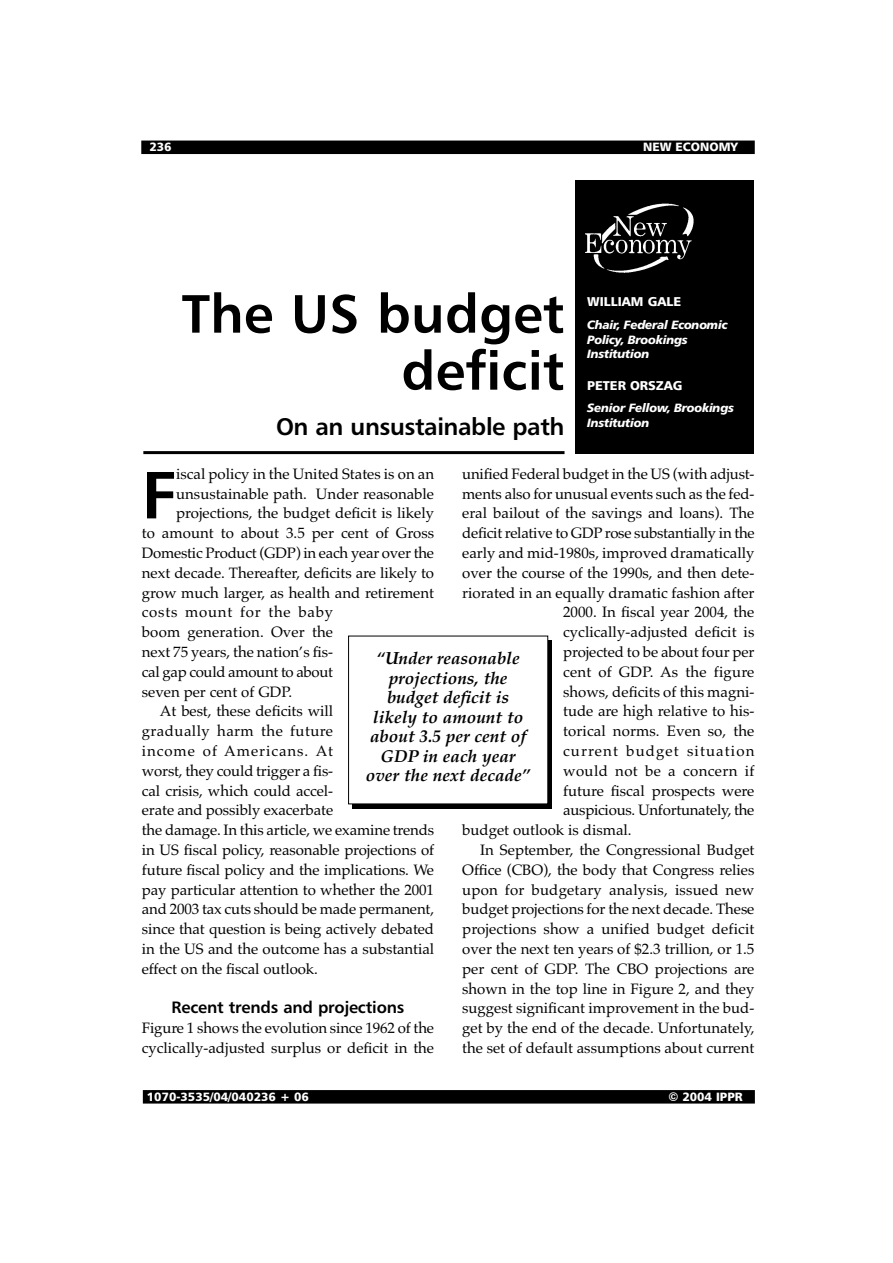
<style>
.page{position:relative;width:893px;height:1263px;background:#fff}
.page>*{position:absolute;margin:0;border:0;box-sizing:border-box;transform-origin:0 0}
.t1{font:66.9px "Humanist 777 BT Bold B";color:#000}
.t2{font:54px/57px "Humanist 777 BT Bold B";color:#000;text-align:right}
.t3{font:24px "Humanist 777 BT Bold B";letter-spacing:-.02em;color:#000}
.t4{font:italic 700 17.25px/19.5px "Palatino";color:#000;text-align:center}
.t5{font:16.5px "Humanist 777 BT Bold B";letter-spacing:-.01em;color:#000}
.t6{font:15px/19.8px "Palatino";color:#000}
.t7{font:15px "Palatino";letter-spacing:-.02em;color:#000}
.t8{font:15px "Palatino";letter-spacing:.03em;color:#000}
.t9{font:15px "Palatino";letter-spacing:.075em;color:#000}
.t10{font:15px "Palatino";letter-spacing:.05em;color:#000}
.t11{font:15px "Palatino";letter-spacing:.065em;color:#000}
.t12{font:15px "Palatino";letter-spacing:.025em;color:#000}
.t13{font:12.75px "Humanist 777 BT Black B";color:#fff}
.t14{font:12px/14.9px "Humanist 777 BT Black Italic B";letter-spacing:-.03em;color:#fff}
.t15{font:12px "Humanist 777 BT Black B";color:#fff}
</style>
<div class="page">
<div style="left:352px;top:640px;width:200px;height:169px;background:#000"></div>
<div style="left:141px;top:141px;width:613px;height:13px;background:#000"></div>
<div style="left:143px;top:1090px;width:611px;height:14px;background:#000"></div>
<div style="left:349px;top:636px;width:198px;height:168px;background:#fff"></div>
<hr style="left:143px;top:451px;width:421px;height:3px;background:#000">
<div style="left:575px;top:180px;width:178px;height:274px;background:#000"></div>
<img style="left:585px;top:203px;width:109px;height:70px">
<p class="t15" style="left:149px;top:142px;width:24px">236</p>
<p class="t15" style="left:643px;top:142px;width:96px">NEW ECONOMY</p>
<h2 class="t2" style="left:182px;top:292px;width:384px">The US budget deficit</h2>
<h3 class="t3" style="left:276px;top:416px;width:290px">On an unsustainable path</h3>
<p class="t13" style="left:587px;top:296px;width:96px">WILLIAM GALE</p>
<p class="t14" style="left:587px;top:318px;width:142px">Chair, Federal Economic<br>Policy, Brookings<br>Institution</p>
<p class="t13" style="left:587px;top:380px;width:97px">PETER ORSZAG</p>
<p class="t14" style="left:587px;top:402px;width:148px">Senior Fellow, Brookings<br>Institution</p>
<h1 class="t1" style="left:142px;top:467px;width:36px">F</h1>
<p class="t6" style="left:176px;top:466px;width:259px">iscal policy in the United States is on an</p>
<p class="t6" style="left:462px;top:466px;width:294px">unified Federal budget in the US (with adjust-</p>
<p class="t6" style="left:462px;top:485px;width:294px">ments also for unusual events such as the fed-</p>
<p class="t6" style="left:462px;top:505px;width:294px">eral bailout of the savings and loans). The</p>
<p class="t6" style="left:462px;top:525px;width:294px">deficit relative to GDP rose substantially in the</p>
<p class="t6" style="left:462px;top:545px;width:294px">early and mid-1980s, improved dramatically</p>
<p class="t6" style="left:462px;top:565px;width:294px">over the course of the 1990s, and then dete-</p>
<p class="t6" style="left:462px;top:584px;width:294px">riorated in an equally dramatic fashion after</p>
<p class="t6" style="left:563px;top:604px;width:193px">2000. In fiscal year 2004, the</p>
<p class="t6" style="left:563px;top:624px;width:193px">cyclically-adjusted deficit is</p>
<p class="t6" style="left:563px;top:644px;width:193px">projected to be about four per</p>
<p class="t6" style="left:563px;top:664px;width:193px">cent of GDP. As the figure</p>
<p class="t6" style="left:563px;top:683px;width:193px">shows, deficits of this magni-</p>
<p class="t6" style="left:563px;top:703px;width:193px">tude are high relative to his-</p>
<p class="t6" style="left:563px;top:723px;width:193px">torical norms. Even so, the</p>
<p class="t9" style="left:563px;top:745px;width:193px">current budget situation</p>
<p class="t12" style="left:563px;top:765px;width:193px">would not be a concern if</p>
<p class="t6" style="left:563px;top:782px;width:193px">future fiscal prospects were</p>
<p class="t6" style="left:563px;top:802px;width:193px">auspicious. Unfortunately, the</p>
<p class="t6" style="left:462px;top:822px;width:171px">budget outlook is dismal.</p>
<p class="t6" style="left:480px;top:842px;width:276px">In September, the Congressional Budget</p>
<p class="t6" style="left:462px;top:862px;width:294px">Office (CBO), the body that Congress relies</p>
<p class="t6" style="left:462px;top:881px;width:294px">upon for budgetary analysis, issued new</p>
<p class="t6" style="left:462px;top:901px;width:294px">budget projections for the next decade. These</p>
<p class="t6" style="left:462px;top:921px;width:294px">projections show a unified budget deficit</p>
<p class="t6" style="left:462px;top:941px;width:294px">over the next ten years of $2.3 trillion, or 1.5</p>
<p class="t6" style="left:462px;top:961px;width:294px">per cent of GDP. The CBO projections are</p>
<p class="t6" style="left:462px;top:980px;width:294px">shown in the top line in Figure 2, and they</p>
<p class="t6" style="left:462px;top:1000px;width:294px">suggest significant improvement in the bud-</p>
<p class="t6" style="left:462px;top:1020px;width:294px">get by the end of the decade. Unfortunately,</p>
<p class="t6" style="left:462px;top:1040px;width:294px">the set of default assumptions about current</p>
<p class="t6" style="left:176px;top:485px;width:259px">unsustainable path. Under reasonable</p>
<p class="t6" style="left:176px;top:505px;width:259px">projections, the budget deficit is likely</p>
<p class="t6" style="left:142px;top:525px;width:294px">to amount to about 3.5 per cent of Gross</p>
<p class="t6" style="left:142px;top:545px;width:294px">Domestic Product (GDP) in each year over the</p>
<p class="t6" style="left:142px;top:565px;width:294px">next decade. Thereafter, deficits are likely to</p>
<p class="t6" style="left:142px;top:584px;width:294px">grow much larger, as health and retirement</p>
<p class="t10" style="left:142px;top:606px;width:193px">costs mount for the baby</p>
<p class="t6" style="left:142px;top:624px;width:193px">boom generation. Over the</p>
<p class="t6" style="left:142px;top:644px;width:193px">next 75 years, the nation’s fis-</p>
<p class="t7" style="left:142px;top:666px;width:193px">cal gap could amount to about</p>
<p class="t6" style="left:142px;top:683px;width:152px">seven per cent of GDP.</p>
<p class="t6" style="left:160px;top:703px;width:175px">At best, these deficits will</p>
<p class="t8" style="left:142px;top:725px;width:193px">gradually harm the future</p>
<p class="t11" style="left:142px;top:745px;width:193px">income of Americans. At</p>
<p class="t6" style="left:142px;top:763px;width:193px">worst, they could trigger a fis-</p>
<p class="t6" style="left:142px;top:782px;width:193px">cal crisis, which could accel-</p>
<p class="t6" style="left:142px;top:802px;width:193px">erate and possibly exacerbate</p>
<p class="t6" style="left:142px;top:822px;width:294px">the damage. In this article, we examine trends</p>
<p class="t6" style="left:142px;top:842px;width:294px">in US fiscal policy, reasonable projections of</p>
<p class="t6" style="left:142px;top:862px;width:294px">future fiscal policy and the implications. We</p>
<p class="t6" style="left:142px;top:881px;width:294px">pay particular attention to whether the 2001</p>
<p class="t6" style="left:142px;top:901px;width:294px">and 2003 tax cuts should be made permanent,</p>
<p class="t6" style="left:142px;top:921px;width:294px">since that question is being actively debated</p>
<p class="t6" style="left:142px;top:941px;width:294px">in the US and the outcome has a substantial</p>
<p class="t6" style="left:142px;top:961px;width:177px">effect on the fiscal outlook.</p>
<p class="t5" style="left:171px;top:1001px;width:234px">Recent trends and projections</p>
<p class="t6" style="left:142px;top:1020px;width:294px">Figure 1 shows the evolution since 1962 of the cyclically-adjusted surplus or deficit in the</p>
<p class="t4" style="left:366px;top:650px;width:166px">“Under reasonable projections, the budget deficit is likely to amount to about 3.5 per cent of<br>GDP in each year over the next decade”</p>
<p class="t15" style="left:147px;top:1092px;width:163px">1070-3535/04/040236 + 06</p>
<p class="t15" style="left:668px;top:1092px;width:76px">© 2004 IPPR</p>
</div>
